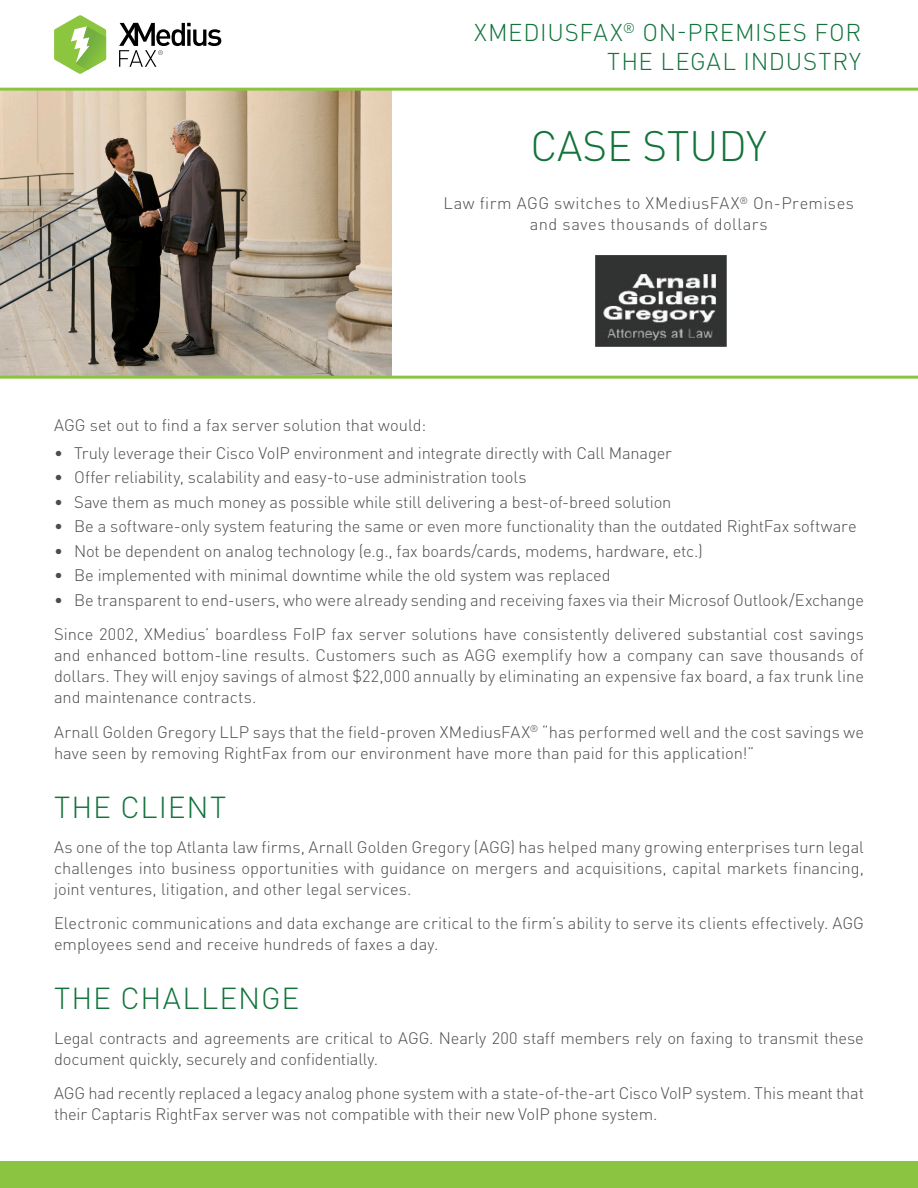
<style>
.page{position:relative;width:918px;height:1188px;background:#fff}
.page>*{position:absolute;margin:0;border:0;box-sizing:border-box;transform-origin:0 0}
.t1{font:300 42px "DIN Pro";color:#12733b}
.t2{font:300 30px "DIN Pro";letter-spacing:.03em;color:#12733b}
.t3{font:300 24px/28.8px "DIN Pro";letter-spacing:.03em;color:#12733b;text-align:right}
.t4{font:300 16.5px/21px "DIN Pro";letter-spacing:-.005em;color:#4d4b4d}
.t5{font:300 16.5px/21px "DIN Pro";letter-spacing:.025em;color:#4d4b4d;text-align:center}
</style>
<div class="page">
<svg style="left:119px;top:23px;width:102px;height:44px"></svg>
<svg style="left:54px;top:15px;width:52px;height:59px"></svg>
<div style="left:0;top:1161px;width:918px;height:27px;background:#8bc440"></div>
<img style="left:0;top:91px;width:392px;height:285px">
<hr style="left:0;top:88px;width:918px;height:3px;background:#8bc440">
<hr style="left:0;top:376px;width:918px;height:3px;background:#8bc440">
<img style="left:595px;top:255px;width:132px;height:92px">
<p class="t3" style="left:474px;top:16px;width:389px">XMEDIUSFAX<sup>®</sup> ON-PREMISES FOR<br>THE LEGAL INDUSTRY</p>
<p class="t1" style="left:531px;top:114px;width:238px">CASE STUDY</p>
<p class="t5" style="left:443px;top:192px;width:412px">Law firm AGG switches to XMediusFAX<sup>®</sup> On-Premises and saves thousands of dollars</p>
<p class="t4" style="left:54px;top:413px;width:374px">AGG set out to find a fax server solution that would:</p>
<p class="t4" style="left:54px;top:441px;width:619px">• Truly leverage their Cisco VoIP environment and integrate directly with Call Manager</p>
<p class="t4" style="left:54px;top:465px;width:474px">• Offer reliability, scalability and easy-to-use administration tools</p>
<p class="t4" style="left:54px;top:490px;width:619px">• Save them as much money as possible while still delivering a best-of-breed solution</p>
<p class="t4" style="left:54px;top:514px;width:804px">• Be a software-only system featuring the same or even more functionality than the outdated RightFax software</p>
<p class="t4" style="left:54px;top:539px;width:650px">• Not be dependent on analog technology (e.g., fax boards/cards, modems, hardware, etc.)</p>
<p class="t4" style="left:54px;top:563px;width:558px">• Be implemented with minimal downtime while the old system was replaced</p>
<p class="t4" style="left:54px;top:588px;width:812px">• Be transparent to end-users, who were already sending and receiving faxes via their Microsof Outlook/Exchange</p>
<p class="t4" style="left:54px;top:622px;width:812px;text-align:justify">Since 2002, XMedius’ boardless FoIP fax server solutions have consistently delivered substantial cost savings and enhanced bottom-line results. Customers such as AGG exemplify how a company can save thousands of dollars. They will enjoy savings of almost $22,000 annually by eliminating an expensive fax board, a fax trunk line and maintenance contracts.</p>
<p class="t4" style="left:54px;top:720px;width:812px">Arnall Golden Gregory LLP says that the field-proven XMediusFAX<sup>®</sup> “has performed well and the cost savings we have seen by removing RightFax from our environment have more than paid for this application!”</p>
<p class="t2" style="left:54px;top:784px;width:174px">THE CLIENT</p>
<p class="t4" style="left:54px;top:835px;width:812px;text-align:justify">As one of the top Atlanta law firms, Arnall Golden Gregory (AGG) has helped many growing enterprises turn legal challenges into business opportunities with guidance on mergers and acquisitions, capital markets financing, joint ventures, litigation, and other legal services.</p>
<p class="t4" style="left:54px;top:911px;width:812px">Electronic communications and data exchange are critical to the firm’s ability to serve its clients effectively. AGG employees send and receive hundreds of faxes a day.</p>
<p class="t2" style="left:54px;top:975px;width:247px">THE CHALLENGE</p>
<p class="t4" style="left:54px;top:1026px;width:811px">Legal contracts and agreements are critical to AGG. Nearly 200 staff members rely on faxing to transmit these document quickly, securely and confidentially.</p>
<p class="t4" style="left:54px;top:1082px;width:812px">AGG had recently replaced a legacy analog phone system with a state-of-the-art Cisco VoIP system. This meant that their Captaris RightFax server was not compatible with their new VoIP phone system.</p>
</div>
